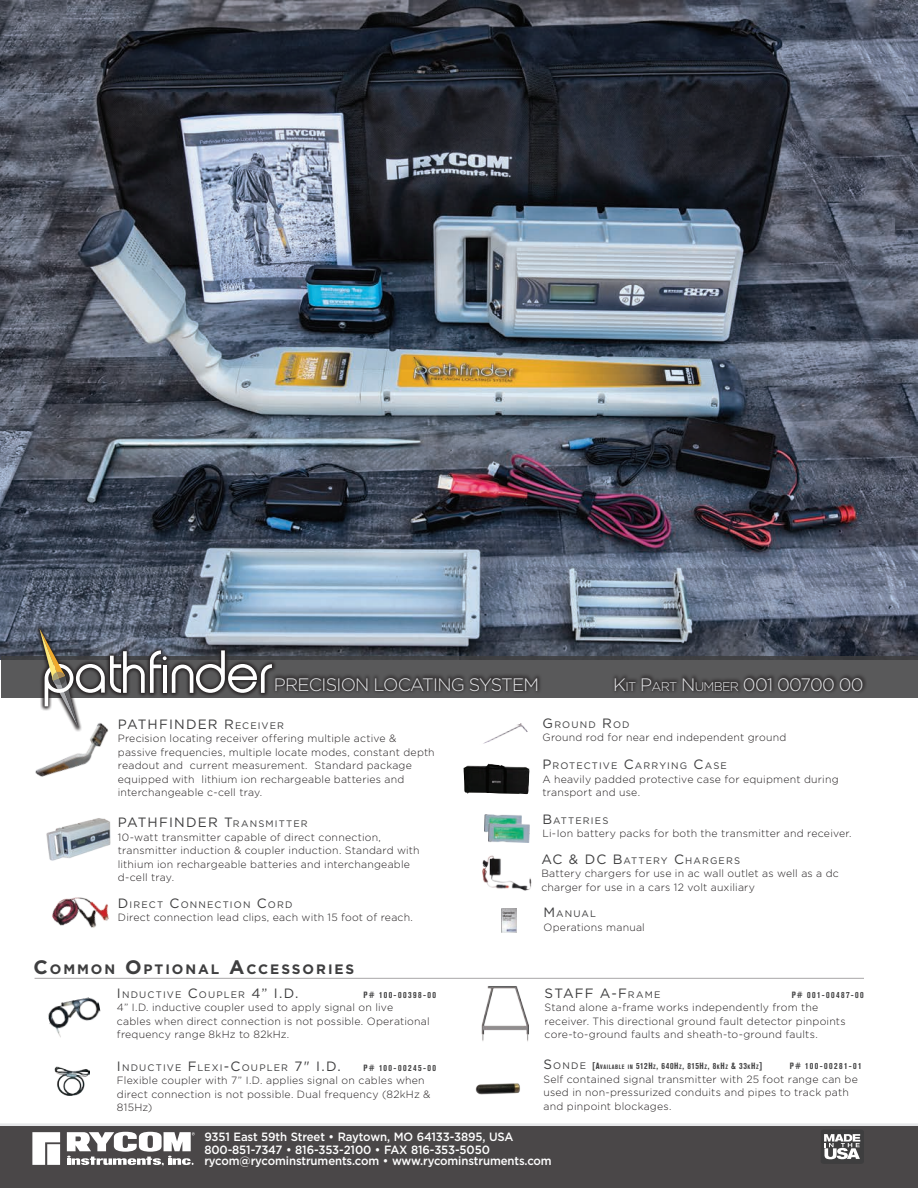
<style>
.page{position:relative;width:918px;height:1188px;background:#fff}
.page>*{position:absolute;margin:0;border:0;box-sizing:border-box;transform-origin:0 0}
.Paragraph_Body__head{font:300 18px "Gotham";letter-spacing:-.04em;color:#e6e7e9}
.Paragraph_Style_w_in{font:700 13.65px "Gotham";letter-spacing:.145em;color:#3e3e3f}
.t1{font:13.5px "Gotham";letter-spacing:.08em;color:#3e3e3f}
.t2{font:500 12px "Gotham";letter-spacing:-.01em;color:#fff;scale:.95 1}
.t3{font:300 10.5px/13.5px "Gotham";letter-spacing:.02em;color:#231f20}
.t4{font:9.45px "Gotham";letter-spacing:.125em;color:#3e3e3f}
.t5{font:700 condensed 9px "Akzidenz Grotesk BE";letter-spacing:.16em;color:#3e3e3f}
.t6{font:700 condensed 9px "Akzidenz Grotesk BE";letter-spacing:.07em;color:#3e3e3f}
.s1{font-size:12.6px}
.s2{font-size:13.5px}
.s3{font-size:9.45px}
.s4{font-size:19.5px}
.s5{font-family:"Gotham";font-weight:400;font-stretch:normal;font-size:13.5px}
.s6{font-family:"Gotham";font-weight:400;font-stretch:normal;font-size:9.45px}
.s7{font-size:6.3px}
</style>
<div class="page">
<div style="left:0;top:1126px;width:918px;height:62px;background:#4a4748"></div>
<img style="left:0;top:0;width:918px;height:660px">
<svg style="left:32px;top:1132px;width:28px;height:33px"></svg>
<div style="left:47px;top:1144px;width:13px;height:21px;background:#fff"></div>
<svg style="left:67px;top:1132px;width:128px;height:34px"></svg>
<hr style="left:0;top:1123px;width:918px;height:3px;background:#e6e7e9">
<svg style="left:2px;top:656px;width:916px;height:41px;background:#545455"></svg>
<div style="left:272px;top:673px;width:595px;height:22px;background:#231f20;opacity:.75"></div>
<div style="left:821px;top:1130px;width:43px;height:34px;background:#3e3e3f;border-radius:3px"></div>
<svg style="left:824px;top:1134px;width:36px;height:25px"></svg>
<hr style="left:35px;top:978px;width:829px;height:1px;background:#231f20">
<img style="left:46px;top:818px;width:65px;height:43px">
<img style="left:483px;top:723px;width:45px;height:21px">
<img style="left:35px;top:732px;width:72px;height:45px">
<img style="left:501px;top:909px;width:15px;height:23px">
<img style="left:484px;top:815px;width:38px;height:18px">
<img style="left:482px;top:855px;width:50px;height:36px">
<img style="left:463px;top:763px;width:67px;height:32px">
<img style="left:52px;top:897px;width:57px;height:31px">
<img style="left:489px;top:823px;width:40px;height:20px">
<img style="left:48px;top:997px;width:53px;height:41px">
<img style="left:481px;top:986px;width:48px;height:56px">
<img style="left:475px;top:1083px;width:45px;height:12px">
<img style="left:54px;top:1066px;width:36px;height:29px">
<div style="left:35px;top:625px;width:241px;height:107px;background:#231f20;opacity:.75"></div>
<svg style="left:40px;top:629px;width:232px;height:99px"></svg>
<p class="Paragraph_Body__head" style="left:274px;top:673px;width:267px">PRECISION LOCATING SYSTEM</p>
<p class="Paragraph_Body__head" style="left:613px;top:673px;width:252px">K<span class="s1">IT</span> P<span class="s1">ART</span> N<span class="s1">UM BER</span> 001 00700 00</p>
<p class="t4" style="left:542px;top:718px;width:89px"><span class="s2">G</span>ROUND <span class="s2">R</span>OD</p>
<p class="t3" style="left:542px;top:730px;width:245px">Ground rod for near end independent ground</p>
<p class="t1" style="left:118px;top:715px;width:168px">PATHFINDER R <span class="s3">ECEIVER</span></p>
<p class="t3" style="left:118px;top:732px;width:318px">Precision locating receiver offering multiple active &amp; passive frequencies, multiple locate modes, constant depth readout and current measurement. Standard package equipped with lithium ion rechargeable batteries and interchangeable c-cell tray.</p>
<p class="t4" style="left:542px;top:760px;width:184px"><span class="s2">P</span>ROTECTIVE <span class="s2">C</span>ARRYI NG <span class="s2">C</span>ASE</p>
<p class="t3" style="left:542px;top:772px;width:298px">A heavily padded protective case for equipment during transport and use.</p>
<p class="t1" style="left:118px;top:814px;width:164px">PATHFINDER T<span class="s3">RANSMITTE</span></p>
<p class="t4" style="left:301px;top:818px;width:8px">R</p>
<p class="t3" style="left:118px;top:830px;width:303px">10-watt transmitter capable of direct connection, transmitter induction &amp; coupler induction. Standard with lithium ion rechargeable batteries and interchangeable d-cell tray.</p>
<p class="t4" style="left:118px;top:898px;width:176px"><span class="s2">D</span> IRECT <span class="s2">C</span>ONNECTION <span class="s2">C</span>ORD</p>
<p class="t3" style="left:118px;top:911px;width:297px">Direct connection lead clips, each with 15 foot of reach.</p>
<p class="Paragraph_Style_w_in" style="left:33px;top:960px;width:322px"><span class="s4">C</span>OMMON <span class="s4">O</span>PTIONAL <span class="s4">A</span>CCESSORIES</p>
<p class="t4" style="left:117px;top:989px;width:183px"><span class="s2">I</span>NDUCTIVE <span class="s2">C</span>OUPLER <span class="s2">4” I.D.</span></p>
<p class="t5" style="left:364px;top:990px;width:74px">P# 100-00398-00</p>
<p class="t3" style="left:117px;top:1001px;width:314px">4” I.D. inductive coupler used to apply signal on live cables when direct connection is not possible. Operational frequency range 8kHz to 82kHz.</p>
<p class="t4" style="left:117px;top:1061px;width:226px"><span class="s2">I</span>NDUCTIVE <span class="s2">F</span>LEXI <span class="s2">-C</span>OUPLER <span class="s2">7" I.D.</span></p>
<p class="t5" style="left:364px;top:1062px;width:74px">P# 100-00245-00</p>
<p class="t3" style="left:117px;top:1073px;width:315px">Flexible coupler with 7” I.D. applies signal on cables when direct connection is not possible. Dual frequency (82kHz &amp;<br>815Hz)</p>
<p class="t4" style="left:542px;top:814px;width:19px"><span class="s2">B</span>ATTE</p>
<p class="t4" style="left:583px;top:814px;width:27px">RIES</p>
<p class="t3" style="left:542px;top:826px;width:311px">Li-Ion battery packs for both the transmitter and receiver.</p>
<p class="t1" style="left:541px;top:850px;width:55px">AC &amp; DC</p>
<p class="t4" style="left:613px;top:854px;width:19px"><span class="s2">B</span>ATTE</p>
<p class="t4" style="left:653px;top:854px;width:88px">RY <span class="s2">C</span>HARGERS</p>
<p class="t3" style="left:541px;top:867px;width:299px">Battery chargers for use in ac wall outlet as well as a dc charger for use in a cars 12 volt auxiliary</p>
<p class="t4" style="left:544px;top:908px;width:54px"><span class="s2">M</span> ANUAL</p>
<p class="t3" style="left:544px;top:920px;width:103px">Operations manual</p>
<p class="t1" style="left:545px;top:985px;width:116px">STAFF A-F<span class="s3">RAME</span></p>
<p class="t5" style="left:792px;top:990px;width:74px">P# 001-00487-00</p>
<p class="t3" style="left:545px;top:1001px;width:303px">Stand alone a-frame works independently from the receiver. This directional ground fault detector pinpoints core-to-ground faults and sheath-to-ground faults.</p>
<p class="t6" style="left:544px;top:1061px;width:220px"><span class="s5">S</span> <span class="s6">ONDE</span> [A<span class="s7">VAILABLE IN</span> 512H<span class="s7">Z</span>, 640H<span class="s7">Z</span>, 815H<span class="s7">Z</span>, 8<span class="s7">K</span>H<span class="s7">Z</span> &amp; 33<span class="s7">K</span>H<span class="s7">Z</span>]</p>
<p class="t5" style="left:790px;top:1061px;width:73px">P# 100-00281-01</p>
<p class="t3" style="left:544px;top:1072px;width:316px">Self contained signal transmitter with 25 foot range can be used in non-pressurized conduits and pipes to track path and pinpoint blockages.</p>
<p class="t2" style="left:204px;top:1129px;width:327px">9351 East 59th Street • Raytown, MO 64133-3895, USA</p>
<p class="t2" style="left:204px;top:1141px;width:302px">800-851-7347 • 816-353-2100 • FAX 816-353-5050</p>
<p class="t2" style="left:204px;top:1153px;width:367px">rycom@rycominstruments.com • www.rycominstruments.com</p>
</div>
